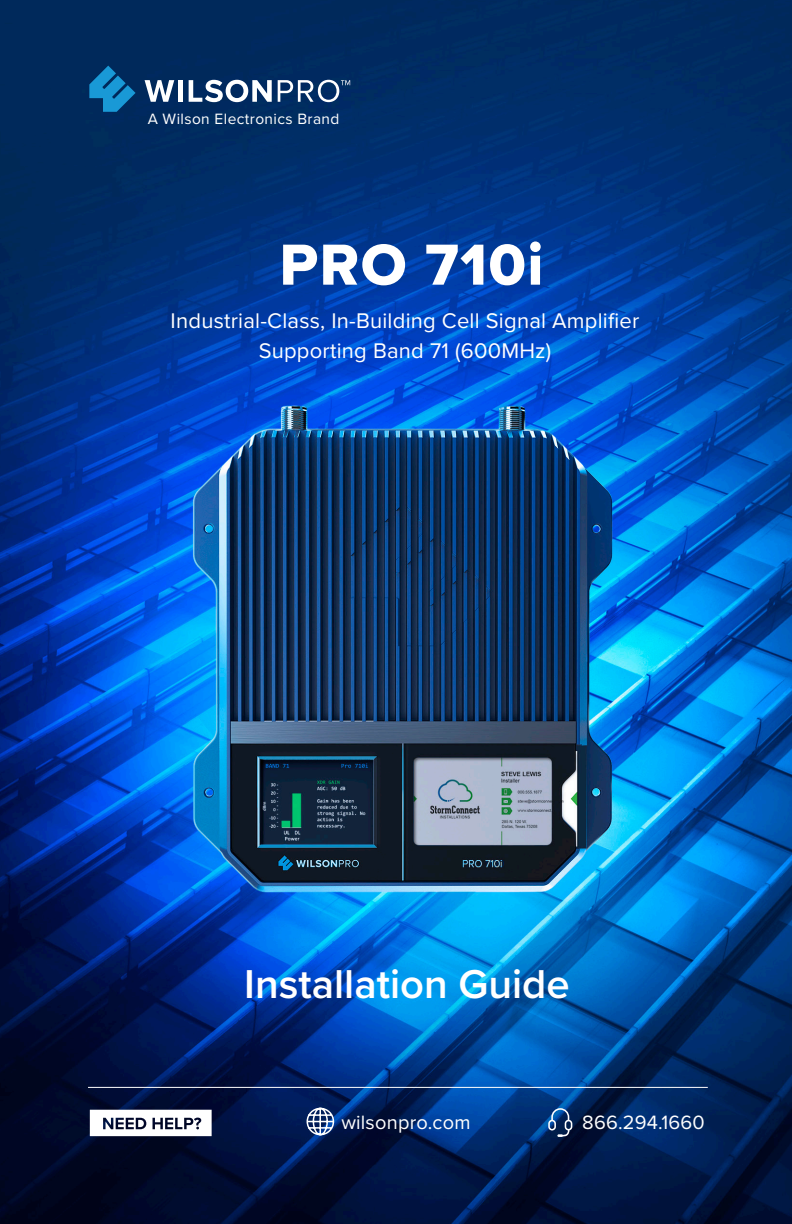
<style>
.page{position:relative;width:792px;height:1224px;background:#fff}
.page>*{position:absolute;margin:0;border:0;box-sizing:border-box;transform-origin:0 0}
.t1{font:60px "Proxima Nova Extrabld";letter-spacing:.025em;color:#fff}
.t2{font:600 41.8px "Proxima Nova";color:#fff}
.t3{font:22px/30px "Proxima Nova";letter-spacing:.01em;color:#fff;text-align:center}
.t4{font:20px "Proxima Nova";letter-spacing:.01em;color:#fff}
.t5{font:15.6px "Proxima Nova";letter-spacing:.025em;color:#fff}
</style>
<div class="page">
<img style="left:0;top:0;width:792px;height:1224px">
<svg style="left:89px;top:66px;width:47px;height:46px;background:#0c6299"></svg>
<svg style="left:145px;top:80px;width:29px;height:22px"></svg>
<div style="left:178px;top:80px;width:5px;height:22px;background:#fff"></div>
<svg style="left:189px;top:80px;width:83px;height:22px"></svg>
<svg style="left:278px;top:80px;width:72px;height:22px"></svg>
<hr style="left:88px;top:1087px;width:620px;height:1px;background:#fff">
<svg style="left:548px;top:1108px;width:24px;height:29px"></svg>
<svg style="left:306px;top:1107px;width:29px;height:29px"></svg>
<svg style="left:90px;top:1110px;width:122px;height:26px"></svg>
<p class="t5" style="left:148px;top:107px;width:193px">A Wilson Electronics Brand</p>
<p class="t1" style="left:280px;top:220px;width:265px">PRO 710i</p>
<p class="t3" style="left:171px;top:304px;width:470px">Industrial-Class, In-Building Cell Signal Amplifier<br>Supporting Band 71 (600MHz)</p>
<p class="t2" style="left:244px;top:953px;width:327px">Installation Guide</p>
<p class="t4" style="left:341px;top:1107px;width:131px">wilsonpro.com</p>
<p class="t4" style="left:582px;top:1107px;width:124px">866.294.1660</p>
</div>
